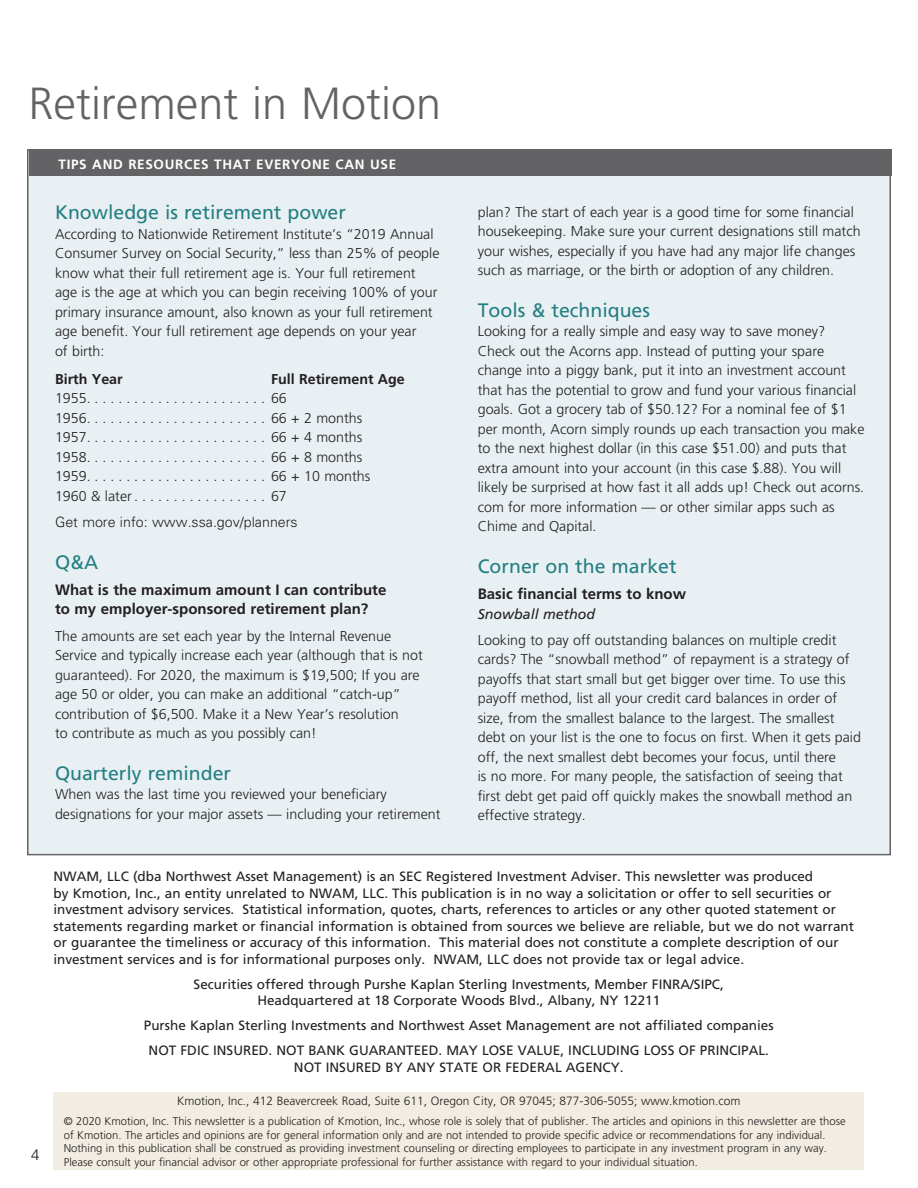
<style>
.page{position:relative;width:918px;height:1188px;background:#fff}
.page>*{position:absolute;margin:0;border:0;box-sizing:border-box;transform-origin:0 0}
.story_title_frutiger{font:300 45px "Frutiger";color:#636366}
.REtMOt_hdr{font:19.5px "Frutiger";color:#237f82}
.RetMot_subhd{font:700 15px/19.5px "Frutiger";color:#231f20}
.story_title_frutiger-2{font:300 15px "Frutiger";color:#231f20}
.body_copy{font:300 14.25px/19.5px "Frutiger";color:#231f20}
.body_copy-2{font:300 14.25px "Univers";color:#231f20}
.body_copy-3{font:700 14.25px "Frutiger";color:#231f20}
.body_copy-4{font:italic 14.25px "Frutiger";color:#231f20}
.bullets_sans_serif{font:13.5px/16.5px "Frutiger";color:#231f20;text-align:center}
.t1{font:700 13.5px "Frutiger";letter-spacing:.05em;color:#fff}
.body_copy-5{font:300 12px "Frutiger";color:#231f20}
.body_copy-6{font:300 11.25px/13.5px "Frutiger";color:#231f20}
</style>
<div class="page">
<div style="left:27px;top:149px;width:864px;height:706px;background:#e9f0f4;border:2px solid #636366"></div>
<div style="left:54px;top:1092px;width:810px;height:78px;background:#f2ede2"></div>
<div style="left:29px;top:149px;width:862px;height:27px;background:#636366"></div>
<p class="story_title_frutiger" style="left:28px;top:78px;width:414px">Retirement in Motion</p>
<p class="t1" style="left:58px;top:156px;width:339px">TIPS AND RESOURCES THAT EVERYONE CAN USE</p>
<p class="REtMOt_hdr" style="left:55px;top:201px;width:292px">Knowledge is retirement power</p>
<p class="body_copy" style="left:55px;top:224px;width:386px">According to Nationwide Retirement Institute’s “2019 Annual Consumer Survey on Social Security,” less than 25% of people know what their full retirement age is. Your full retirement age is the age at which you can begin receiving 100% of your primary insurance amount, also known as your full retirement age benefit. Your full retirement age depends on your year<br>of birth:</p>
<p class="body_copy-3" style="left:55px;top:370px;width:69px">Birth Year</p>
<p class="body_copy-3" style="left:271px;top:370px;width:135px">Full Retirement Age</p>
<p class="body_copy" style="left:55px;top:388px;width:233px">1955. . . . . . . . . . . . . . . . . . . . . . . 66</p>
<p class="body_copy" style="left:55px;top:408px;width:309px">1956. . . . . . . . . . . . . . . . . . . . . . . 66 + 2 months</p>
<p class="body_copy" style="left:55px;top:427px;width:309px">1957. . . . . . . . . . . . . . . . . . . . . . . 66 + 4 months</p>
<p class="body_copy" style="left:55px;top:447px;width:309px">1958. . . . . . . . . . . . . . . . . . . . . . . 66 + 8 months</p>
<p class="body_copy" style="left:55px;top:466px;width:317px">1959. . . . . . . . . . . . . . . . . . . . . . . 66 + 10 months</p>
<p class="body_copy" style="left:55px;top:486px;width:82px">1960 &amp; later..................</p>
<p class="body_copy" style="left:271px;top:486px;width:17px">67</p>
<p class="body_copy-2" style="left:55px;top:513px;width:244px">Get more info: www.ssa.gov/planners</p>
<p class="REtMOt_hdr" style="left:55px;top:550px;width:45px">Q&amp;A</p>
<p class="RetMot_subhd" style="left:55px;top:580px;width:333px">What is the maximum amount I can contribute to my employer-sponsored retirement plan?</p>
<p class="body_copy" style="left:55px;top:626px;width:369px">The amounts are set each year by the Internal Revenue Service and typically increase each year (although that is not guaranteed). For 2020, the maximum is $19,500; If you are age 50 or older, you can make an additional “catch-up” contribution of $6,500. Make it a New Year’s resolution<br>to contribute as much as you possibly can!</p>
<p class="REtMOt_hdr" style="left:55px;top:761px;width:178px">Quarterly reminder</p>
<p class="body_copy" style="left:55px;top:785px;width:387px">When was the last time you reviewed your beneficiary designations for your major assets — including your retirement</p>
<p class="body_copy" style="left:478px;top:202px;width:384px">plan? The start of each year is a good time for some financial housekeeping. Make sure your current designations still match your wishes, especially if you have had any major life changes such as marriage, or the birth or adoption of any children.</p>
<p class="REtMOt_hdr" style="left:478px;top:298px;width:174px">Tools &amp; techniques</p>
<p class="body_copy" style="left:478px;top:321px;width:388px">Looking for a really simple and easy way to save money?<br>Check out the Acorns app. Instead of putting your spare change into a piggy bank, put it into an investment account that has the potential to grow and fund your various financial goals. Got a grocery tab of $50.12? For a nominal fee of $1 per month, Acorn simply rounds up each transaction you make to the next highest dollar (in this case $51.00) and puts that extra amount into your account (in this case $.88). You will likely be surprised at how fast it all adds up! Check out acorns. com for more information — or other similar apps such as Chime and Qapital.</p>
<p class="REtMOt_hdr" style="left:478px;top:555px;width:200px">Corner on the market</p>
<p class="RetMot_subhd" style="left:478px;top:584px;width:210px">Basic financial terms to know</p>
<p class="body_copy-4" style="left:478px;top:605px;width:119px">Snowball method</p>
<p class="body_copy" style="left:478px;top:630px;width:385px">Looking to pay off outstanding balances on multiple credit cards? The “snowball method” of repayment is a strategy of payoffs that start small but get bigger over time. To use this payoff method, list all your credit card balances in order of size, from the smallest balance to the largest. The smallest debt on your list is the one to focus on first. When it gets paid off, the next smallest debt becomes your focus, until there<br>is no more. For many people, the satisfaction of seeing that first debt get paid off quickly makes the snowball method an effective strategy.</p>
<p class="story_title_frutiger-2" style="left:31px;top:1147px;width:10px">4</p>
<p class="bullets_sans_serif" style="left:54px;top:868px;width:802px;text-align:left">NWAM, LLC (dba Northwest Asset Management) is an SEC Registered Investment Adviser. This newsletter was produced<br>by Kmotion, Inc., an entity unrelated to NWAM, LLC. This publication is in no way a solicitation or offer to sell securities or investment advisory services. Statistical information, quotes, charts, references to articles or any other quoted statement or statements regarding market or financial information is obtained from sources we believe are reliable, but we do not warrant or guarantee the timeliness or accuracy of this information. This material does not constitute a complete description of our investment services and is for informational purposes only. NWAM, LLC does not provide tax or legal advice.</p>
<p class="bullets_sans_serif" style="left:194px;top:976px;width:532px">Securities offered through Purshe Kaplan Sterling Investments, Member FINRA/SIPC,<br>Headquartered at 18 Corporate Woods Blvd., Albany, NY 12211</p>
<p class="bullets_sans_serif" style="left:144px;top:1017px;width:631px">Purshe Kaplan Sterling Investments and Northwest Asset Management are not affiliated companies</p>
<p class="bullets_sans_serif" style="left:149px;top:1042px;width:622px">NOT FDIC INSURED. NOT BANK GUARANTEED. MAY LOSE VALUE, INCLUDING LOSS OF PRINCIPAL.<br>NOT INSURED BY ANY STATE OR FEDERAL AGENCY.</p>
<p class="body_copy-5" style="left:177px;top:1094px;width:565px">Kmotion, Inc., 412 Beavercreek Road, Suite 611, Oregon City, OR 97045; 877-306-5055; www.kmotion.com</p>
<p class="body_copy-6" style="left:64px;top:1115px;width:784px">© 2020 Kmotion, Inc. This newsletter is a publication of Kmotion, Inc., whose role is solely that of publisher. The articles and opinions in this newsletter are those of Kmotion. The articles and opinions are for general information only and are not intended to provide specific advice or recommendations for any individual.<br>Nothing in this publication shall be construed as providing investment counseling or directing employees to participate in any investment program in any way.<br>Please consult your financial advisor or other appropriate professional for further assistance with regard to your individual situation.</p>
</div>
